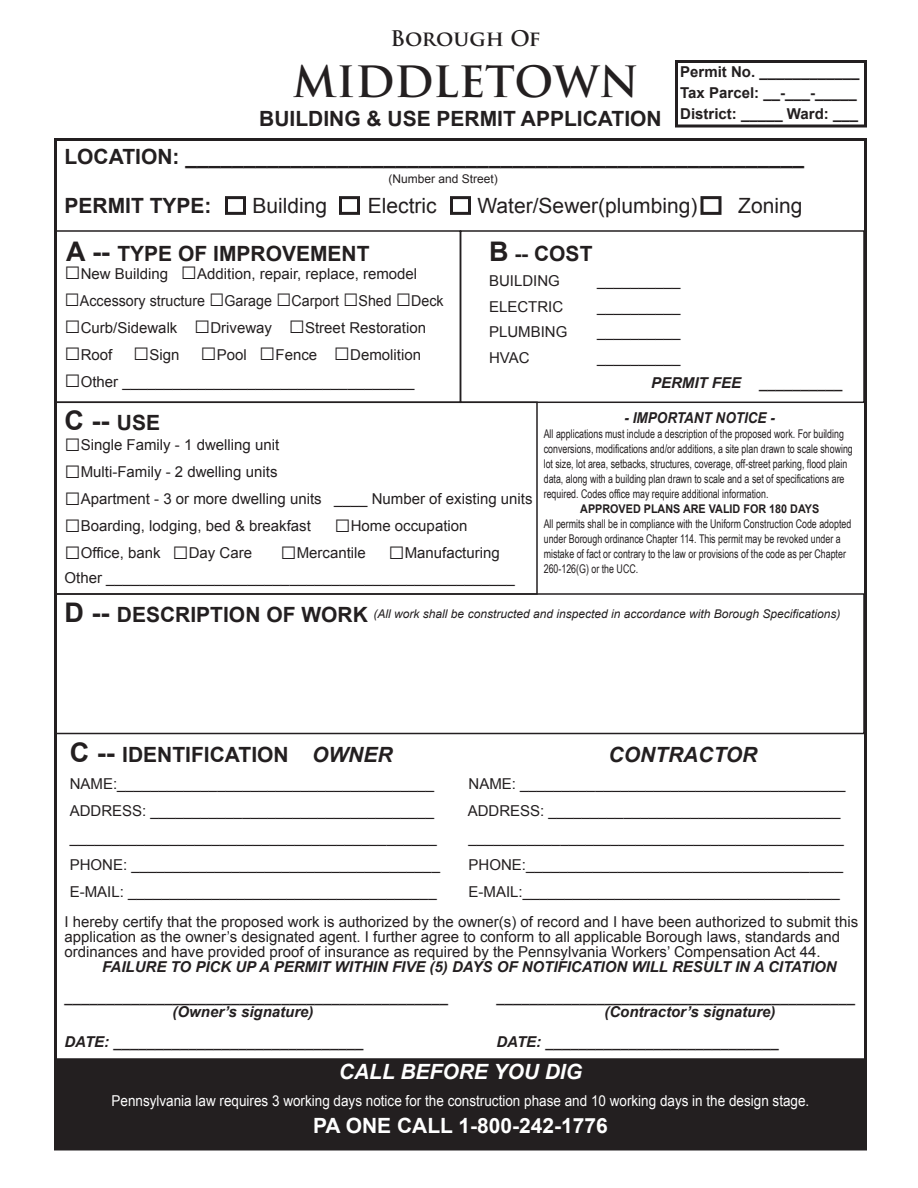
<style>
.page{position:relative;width:918px;height:1188px;background:#fff}
.page>*{position:absolute;margin:0;border:0;box-sizing:border-box;transform-origin:0 0}
.t1{font:700 42px "Trajan Pro";color:#231f20}
.t2{font:700 27px "Arial";color:#231f20}
.t3{font:700 21px/37.5px "Arial";color:#231f20}
.t4{font:21px "Arial";color:#231f20}
.t5{font:700 21px "Arial";color:#fff}
.t6{font:italic 700 21px "Arial";color:#fff}
.t7{font:italic 700 21px "Arial";color:#231f20}
.t8{font:700 21px "Trajan Pro";letter-spacing:-.005em;color:#231f20}
.t9{font:15px/25.5px "Arial";color:#231f20}
.t10{font:italic 700 15px/25.5px "Arial";color:#231f20}
.t11{font:15px "Arial";color:#fff;scale:.9 1}
.t12{font:700 15px/21px "Arial";color:#231f20}
.t13{font:15px "Arial";color:#231f20;scale:.95 1}
.t14{font:italic 700 15px "Arial";color:#231f20;scale:.9 1}
.t15{font:12px "Arial Narrow";color:#231f20;scale:.9 1}
.t16{font:italic 12px "Arial";color:#231f20}
.t17{font:700 12px "Arial";color:#231f20;scale:.9 1}
.t18{font:12px "Arial";color:#231f20}
.s1{font-size:27px}
.s2{font-weight:400;font-style:normal}
.s3{font-size:21px}
.s4{font-weight:700;font-style:normal;font-size:27px}
.s5{font-weight:700;font-style:normal;font-size:21px}
.s6{font-style:italic}
</style>
<div class="page">
<div style="left:55px;top:1058px;width:811px;height:92px;background:#231f20;border:2px solid #231f20"></div>
<div style="left:700px;top:196px;width:22px;height:19px;border:3px solid #231f20"></div>
<div style="left:450px;top:196px;width:21px;height:19px;border:3px solid #231f20"></div>
<div style="left:339px;top:196px;width:21px;height:19px;border:3px solid #231f20"></div>
<div style="left:225px;top:196px;width:21px;height:19px;border:3px solid #231f20"></div>
<div style="left:55px;top:230px;width:406px;height:173px;border:2px solid #231f20"></div>
<div style="left:460px;top:230px;width:405px;height:173px;border:2px solid #231f20"></div>
<div style="left:55px;top:402px;width:483px;height:193px;border:2px solid #231f20"></div>
<div style="left:55px;top:593px;width:810px;height:141px;border:2px solid #231f20"></div>
<div style="left:675px;top:60px;width:192px;height:68px;border:3px solid #231f20"></div>
<p class="t8" style="left:391px;top:26px;width:152px">Borough Of</p>
<p class="t1" style="left:293px;top:55px;width:348px">MIDDLETOWN</p>
<p class="t3" style="left:64px;top:101px;width:741px;text-indent:195px">BUILDING &amp; USE PERMIT APPLICATION<br>LOCATION: _____________________________________________________</p>
<p class="t18" style="left:388px;top:171px;width:111px">(Number and Street)</p>
<p class="t3" style="left:64px;top:188px;width:149px">PERMIT TYPE:</p>
<p class="t4" style="left:252px;top:192px;width:76px">Building</p>
<p class="t4" style="left:368px;top:192px;width:70px">Electric</p>
<p class="t4" style="left:478px;top:192px;width:221px">Water/Sewer(plumbing)</p>
<p class="t4" style="left:738px;top:192px;width:66px">Zoning</p>
<p class="t3" style="left:66px;top:236px;width:305px"><span class="s1">A --</span> TYPE OF IMPROVEMENT</p>
<p class="t9" style="left:64px;top:261px;width:354px"><span class="s1">□</span>New Building <span class="s1">□</span>Addition, repair, replace, remodel</p>
<p class="t13" style="left:64px;top:291px;width:401px"><span class="s1">□</span>Accessory structure <span class="s1">□</span>Garage <span class="s1">□</span>Carport <span class="s1">□</span>Shed <span class="s1">□</span>Deck</p>
<p class="t9" style="left:64px;top:315px;width:363px"><span class="s1">□</span>Curb/Sidewalk <span class="s1">□</span>Driveway <span class="s1">□</span>Street Restoration</p>
<p class="t9" style="left:64px;top:342px;width:358px"><span class="s1">□</span>Roof <span class="s1">□</span>Sign <span class="s1">□</span>Pool <span class="s1">□</span>Fence <span class="s1">□</span>Demolition</p>
<p class="t9" style="left:64px;top:369px;width:351px"><span class="s1">□</span>Other ___________________________________</p>
<p class="t12" style="left:680px;top:61px;width:181px">Permit No. ____________<br>Tax Parcel: __-___-_____<br>District: _____ Ward: ___</p>
<p class="t3" style="left:489px;top:235px;width:105px"><span class="s1">B</span> -- COST</p>
<p class="t9" style="left:489px;top:268px;width:72px">BUILDING</p>
<p class="t9" style="left:597px;top:268px;width:85px">__________</p>
<p class="t9" style="left:489px;top:294px;width:76px">ELECTRIC</p>
<p class="t9" style="left:597px;top:294px;width:85px">__________</p>
<p class="t9" style="left:489px;top:319px;width:80px">PLUMBING</p>
<p class="t9" style="left:597px;top:319px;width:85px">__________</p>
<p class="t9" style="left:489px;top:345px;width:42px">HVAC</p>
<p class="t10" style="left:651px;top:345px;width:193px;text-indent:-54px"><span class="s2">__________<br></span>PERMIT FEE __________</p>
<p class="t2" style="left:64px;top:403px;width:97px">C -- <span class="s3">USE</span></p>
<p class="t9" style="left:64px;top:432px;width:216px"><span class="s1">□</span>Single Family - 1 dwelling unit</p>
<p class="t9" style="left:64px;top:459px;width:215px"><span class="s1">□</span>Multi-Family - 2 dwelling units</p>
<p class="t9" style="left:64px;top:486px;width:470px"><span class="s1">□</span>Apartment - 3 or more dwelling units ____ Number of existing units</p>
<p class="t9" style="left:64px;top:513px;width:405px"><span class="s1">□</span>Boarding, lodging, bed &amp; breakfast <span class="s1">□</span>Home occupation</p>
<p class="t9" style="left:64px;top:540px;width:452px"><span class="s1">□</span>Office, bank <span class="s1">□</span>Day Care <span class="s1">□</span>Mercantile <span class="s1">□</span>Manufacturing<br>Other _________________________________________________</p>
<p class="t16" style="left:64px;top:606px;width:778px"><span class="s4">D --</span> <span class="s5">DESCRIPTION OF WORK</span> (All work shall be constructed and inspected in accordance with Borough Specifications)</p>
<p class="t14" style="left:625px;top:408px;width:168px">- IMPORTANT NOTICE -</p>
<p class="t15" style="left:544px;top:425px;width:335px">All applications must include a description of the proposed work. For building</p>
<p class="t15" style="left:544px;top:440px;width:345px">conversions, modifications and/or additions, a site plan drawn to scale showing</p>
<p class="t15" style="left:544px;top:455px;width:339px">lot size, lot area, setbacks, structures, coverage, off-street parking, flood plain</p>
<p class="t15" style="left:544px;top:470px;width:336px">data, along with a building plan drawn to scale and a set of specifications are</p>
<p class="t15" style="left:544px;top:485px;width:251px">required. Codes office may require additional information.</p>
<p class="t17" style="left:580px;top:501px;width:267px">APPROVED PLANS ARE VALID FOR 180 DAYS</p>
<p class="t15" style="left:544px;top:515px;width:343px">All permits shall be in compliance with the Uniform Construction Code adopted</p>
<p class="t15" style="left:544px;top:530px;width:332px">under Borough ordinance Chapter 114. This permit may be revoked under a</p>
<p class="t15" style="left:544px;top:545px;width:337px">mistake of fact or contrary to the law or provisions of the code as per Chapter</p>
<p class="t15" style="left:544px;top:560px;width:106px">260-126(G) or the UCC.</p>
<p class="t3" style="left:70px;top:736px;width:324px"><span class="s1">C --</span> IDENTIFICATION <span class="s6">OWNER</span></p>
<p class="t7" style="left:609px;top:740px;width:150px">CONTRACTOR</p>
<p class="t9" style="left:70px;top:771px;width:366px">NAME:______________________________________</p>
<p class="t9" style="left:469px;top:771px;width:378px">NAME: _______________________________________</p>
<p class="t9" style="left:70px;top:798px;width:366px">ADDRESS: __________________________________</p>
<p class="t9" style="left:468px;top:798px;width:374px">ADDRESS: ___________________________________</p>
<p class="t9" style="left:70px;top:825px;width:368px">____________________________________________</p>
<p class="t9" style="left:469px;top:825px;width:377px">_____________________________________________</p>
<p class="t9" style="left:70px;top:852px;width:372px">PHONE: _____________________________________</p>
<p class="t9" style="left:469px;top:852px;width:376px">PHONE:______________________________________</p>
<p class="t9" style="left:70px;top:879px;width:368px">E-MAIL: _____________________________________</p>
<p class="t9" style="left:64px;top:876px;width:795px;line-height:30.5px;text-indent:404px">E-MAIL:______________________________________<br>I hereby certify that the proposed work is authorized by the owner(s) of record and I have been authorized to submit this</p>
<p class="t9" style="left:64px;top:924px;width:777px">application as the owner’s designated agent. I further agree to conform to all applicable Borough laws, standards and</p>
<p class="t9" style="left:64px;top:939px;width:758px">ordinances and have provided proof of insurance as required by the Pennsylvania Workers’ Compensation Act 44.</p>
<p class="t10" style="left:102px;top:955px;width:736px">FAILURE TO PICK UP A PERMIT WITHIN FIVE (5) DAYS OF NOTIFICATION WILL RESULT IN A CITATION</p>
<p class="t10" style="left:64px;top:985px;width:385px">______________________________________________</p>
<p class="t10" style="left:496px;top:985px;width:360px">___________________________________________</p>
<p class="t10" style="left:172px;top:1000px;width:143px">(Owner’s signature)</p>
<p class="t10" style="left:604px;top:1000px;width:173px">(Contractor’s signature)</p>
<p class="t10" style="left:64px;top:1030px;width:301px">DATE: ______________________________</p>
<p class="t10" style="left:496px;top:1030px;width:284px">DATE: ____________________________</p>
<p class="t6" style="left:339px;top:1057px;width:245px">CALL BEFORE YOU DIG</p>
<p class="t11" style="left:112px;top:1090px;width:777px">Pennsylvania law requires 3 working days notice for the construction phase and 10 working days in the design stage.</p>
<p class="t5" style="left:313px;top:1111px;width:296px">PA ONE CALL 1-800-242-1776</p>
</div>
